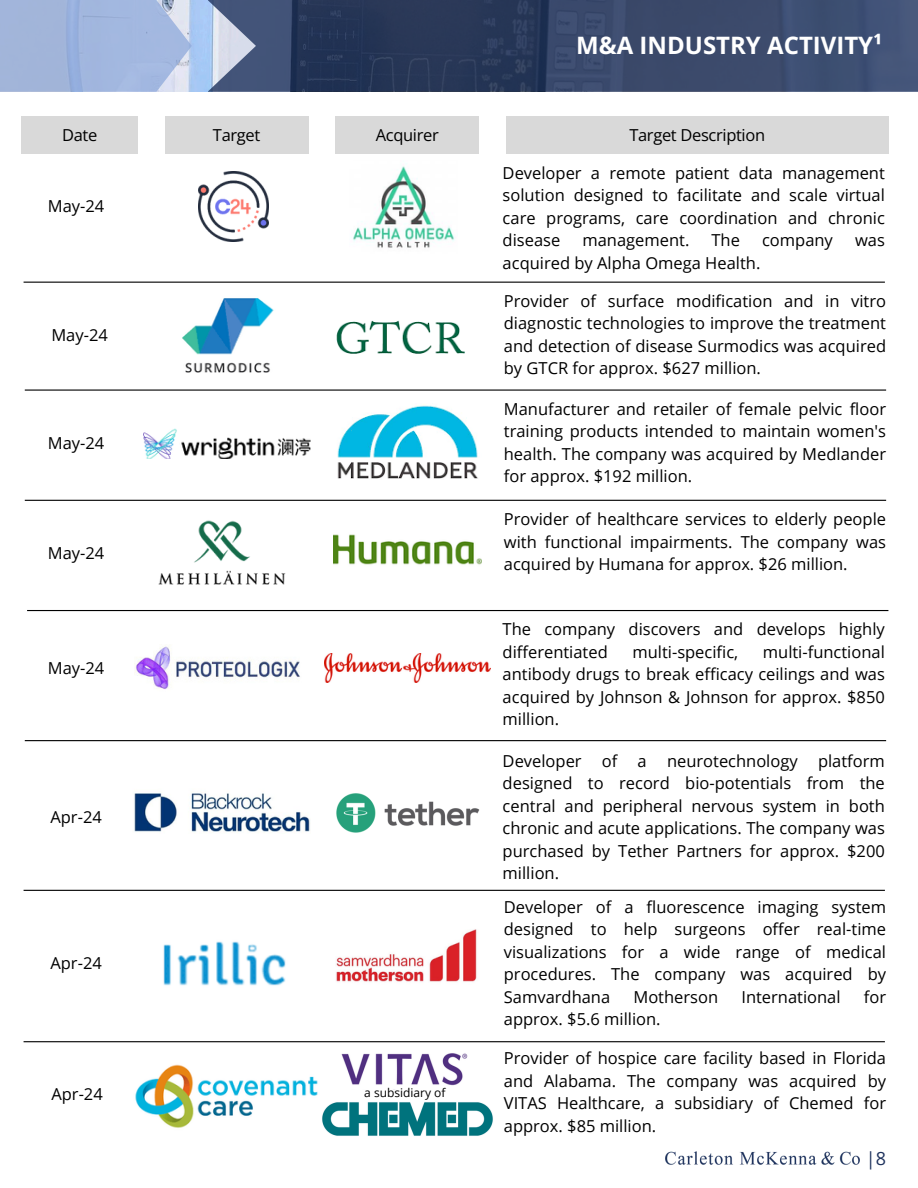
<style>
.page{position:relative;width:918px;height:1188px;background:#fff}
.page>*{position:absolute;margin:0;border:0;box-sizing:border-box;transform-origin:0 0}
.t1{font:700 24px "Open Sans";color:#fff}
.t2{font:18px "Open Sans";color:#1e325d}
.t3{font:16.5px/22.5px "Open Sans";color:#000;text-align:justify}
.t4{font:16.5px "Open Sans";letter-spacing:-.02em;color:#000}
.t5{font:12px "Open Sans";color:#000}
</style>
<div class="page">
<svg style="left:208px;top:0;width:710px;height:92px;background:#3a496b"></svg>
<svg style="left:0;top:0;width:192px;height:92px;background:#a5b9de"></svg>
<img style="left:665px;top:1151px;width:195px;height:14px">
<div style="left:22px;top:117px;width:116px;height:37px;background:#d9d9d9"></div>
<div style="left:165px;top:117px;width:144px;height:37px;background:#d9d9d9"></div>
<div style="left:336px;top:117px;width:143px;height:37px;background:#d9d9d9"></div>
<div style="left:506px;top:117px;width:382px;height:37px;background:#d9d9d9"></div>
<hr style="left:24px;top:282px;width:861px;height:1px;background:#000">
<img style="left:353px;top:166px;width:102px;height:82px">
<img style="left:198px;top:172px;width:70px;height:70px">
<hr style="left:25px;top:390px;width:861px;height:1px;background:#000">
<img style="left:336px;top:320px;width:129px;height:34px">
<img style="left:182px;top:298px;width:92px;height:75px">
<img style="left:337px;top:404px;width:141px;height:75px">
<img style="left:143px;top:428px;width:168px;height:30px">
<hr style="left:25px;top:500px;width:861px;height:1px;background:#000">
<img style="left:334px;top:534px;width:147px;height:31px">
<img style="left:158px;top:520px;width:128px;height:65px">
<hr style="left:27px;top:610px;width:861px;height:1px;background:#000">
<img style="left:325px;top:653px;width:165px;height:30px">
<img style="left:134px;top:646px;width:166px;height:43px">
<hr style="left:25px;top:740px;width:861px;height:1px;background:#000">
<img style="left:134px;top:793px;width:176px;height:40px">
<img style="left:336px;top:793px;width:144px;height:40px">
<hr style="left:24px;top:890px;width:861px;height:1px;background:#000">
<img style="left:163px;top:941px;width:123px;height:45px">
<img style="left:336px;top:929px;width:141px;height:53px">
<hr style="left:24px;top:1041px;width:861px;height:1px;background:#000">
<img style="left:135px;top:1064px;width:183px;height:64px">
<img style="left:341px;top:1053px;width:126px;height:33px">
<img style="left:322px;top:1102px;width:171px;height:34px">
<p class="t1" style="left:576px;top:29px;width:308px">M&amp;A INDUSTRY ACTIVITY¹</p>
<h2 class="t3" style="left:62px;top:124px;width:37px">Date</h2>
<h2 class="t3" style="left:213px;top:124px;width:49px">Target</h2>
<h2 class="t4" style="left:376px;top:124px;width:65px">Acquirer</h2>
<h2 class="t4" style="left:629px;top:124px;width:137px">Target Description</h2>
<h2 class="t3" style="left:48px;top:195px;width:58px">May-24</h2>
<p class="t3" style="left:51px;top:323px;width:58px">May-24</p>
<h2 class="t3" style="left:48px;top:431px;width:58px">May-24</h2>
<p class="t3" style="left:48px;top:541px;width:58px">May-24</p>
<h2 class="t3" style="left:48px;top:656px;width:58px">May-24</h2>
<p class="t3" style="left:50px;top:805px;width:53px">Apr-24</p>
<p class="t3" style="left:50px;top:951px;width:53px">Apr-24</p>
<h2 class="t3" style="left:51px;top:1083px;width:53px">Apr-24</h2>
<h2 class="t5" style="left:364px;top:1085px;width:83px">a subsidiary of</h2>
<h2 class="t3" style="left:503px;top:161px;width:384px">Developer a remote patient data management solution designed to facilitate and scale virtual care programs, care coordination and chronic disease</h2>
<h2 class="t3" style="left:582px;top:228px;width:108px">management.</h2>
<h2 class="t3" style="left:712px;top:228px;width:30px">The</h2>
<h2 class="t3" style="left:762px;top:228px;width:72px">company</h2>
<h2 class="t3" style="left:855px;top:228px;width:31px">was</h2>
<h2 class="t3" style="left:503px;top:251px;width:259px">acquired by Alpha Omega Health.</h2>
<p class="t3" style="left:504px;top:289px;width:384px">Provider of surface modification and in vitro diagnostic technologies to improve the treatment and detection of disease Surmodics was acquired by GTCR for approx. $627 million.</p>
<h2 class="t3" style="left:504px;top:397px;width:384px">Manufacturer and retailer of female pelvic floor training products intended to maintain women's health. The company was acquired by Medlander for approx. $192 million.</h2>
<p class="t3" style="left:504px;top:507px;width:384px">Provider of healthcare services to elderly people with functional impairments. The company was acquired by Humana for approx. $26 million.</p>
<h2 class="t3" style="left:503px;top:618px;width:384px">The company discovers and develops highly differentiated</h2>
<h2 class="t3" style="left:503px;top:640px;width:384px;text-indent:260px">multi-functional antibody drugs to break efficacy ceilings and was acquired by Johnson &amp; Johnson for approx. $850 million.</h2>
<p class="t3" style="left:503px;top:749px;width:384px">Developer of a neurotechnology platform designed to record bio-potentials from the central and peripheral nervous system in both chronic and acute applications. The company was purchased by Tether Partners for approx. $200 million.</p>
<h2 class="t3" style="left:632px;top:640px;width:107px">multi-specific,</h2>
<p class="t3" style="left:504px;top:895px;width:384px">Developer of a fluorescence imaging system designed to help surgeons offer real-time visualizations for a wide range of medical procedures. The company was acquired by Samvardhana</p>
<p class="t3" style="left:633px;top:985px;width:86px">Motherson</p>
<p class="t3" style="left:741px;top:985px;width:101px">International</p>
<p class="t3" style="left:864px;top:985px;width:24px">for</p>
<p class="t3" style="left:504px;top:1008px;width:158px">approx. $5.6 million.</p>
<p class="t3" style="left:504px;top:1047px;width:384px">Provider of hospice care facility based in Florida and Alabama. The company was acquired by VITAS Healthcare, a subsidiary of Chemed for approx. $85 million.</p>
<p class="t2" style="left:866px;top:1146px;width:22px">|8</p>
</div>
